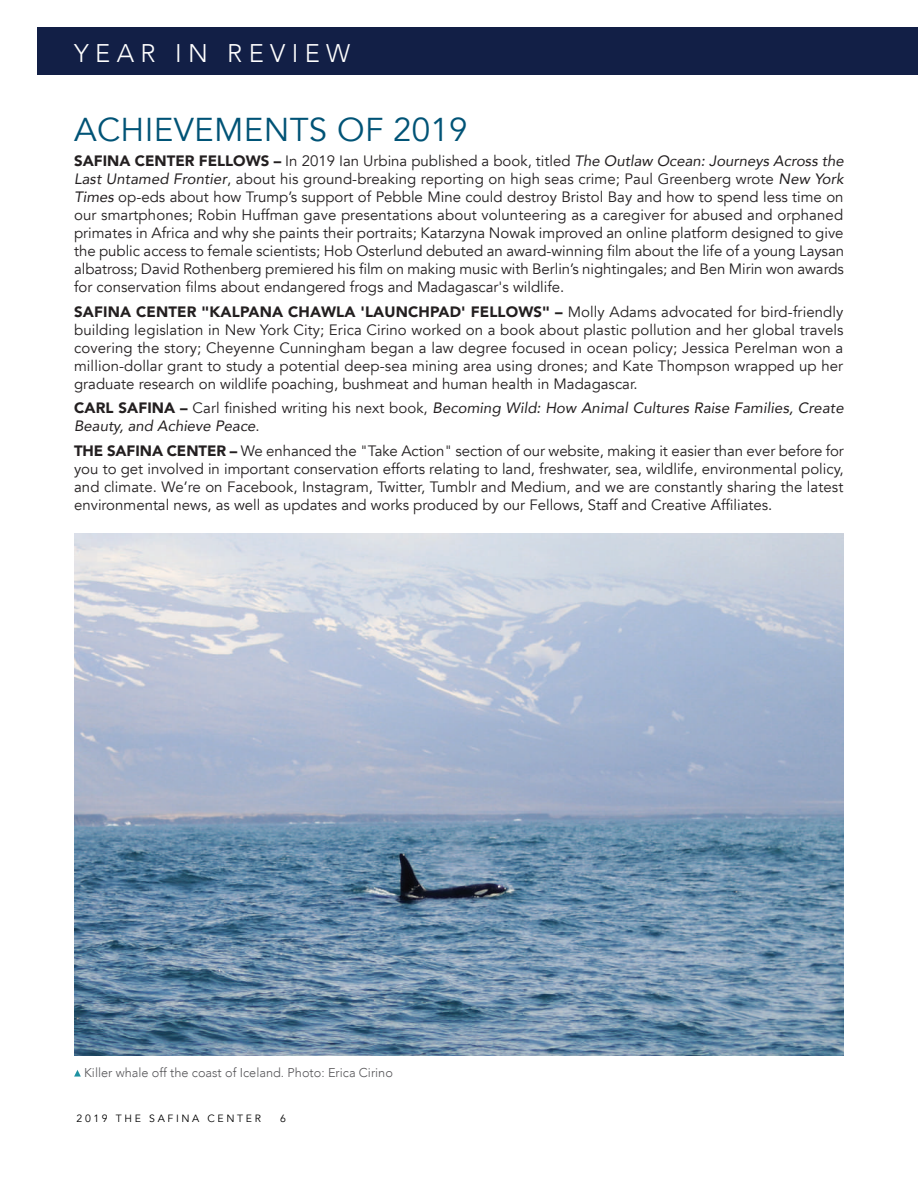
<style>
.page{position:relative;width:918px;height:1188px;background:#fff}
.page>*{position:absolute;margin:0;border:0;box-sizing:border-box;transform-origin:0 0}
.t1{font:33px "Avenir";letter-spacing:.01em;color:#005376}
.t2{font:300 25.5px "Avenir";letter-spacing:.25em;color:#fff}
.t3{font:15px/18px "Avenir";color:#231f20;text-align:justify}
.t4{font:italic 15px/18px "Avenir";letter-spacing:.005em;color:#231f20}
.t5{font:300 12.75px "Avenir";color:#575659}
.t6{font:10.5px "Avenir";letter-spacing:.25em;color:#000}
.s1{font-weight:900}
.s2{font-style:italic}
.s3{font-weight:900;font-style:normal}
.s4{font-style:normal}
</style>
<div class="page">
<div style="left:37px;top:27px;width:881px;height:47px;background:#121f46"></div>
<svg style="left:74px;top:1070px;width:7px;height:7px"></svg>
<img style="left:74px;top:533px;width:770px;height:523px">
<h2 class="t2" style="left:74px;top:36px;width:278px">YEAR IN REVIEW</h2>
<h1 class="t1" style="left:74px;top:108px;width:395px">ACHIEVEMENTS OF 2019</h1>
<p class="t3" style="left:74px;top:152px;width:772px"><span class="s1">SAFINA CENTER FELLOWS –</span> In 2019 Ian Urbina published a book, titled <span class="s2">The Outlaw Ocean: Journeys Across the Last Untamed Frontier</span>, about his ground-breaking reporting on high seas crime; Paul Greenberg wrote <span class="s2">New York Times</span> op-eds about how Trump’s support of Pebble Mine could destroy Bristol Bay and how to spend less time on our smartphones; Robin Huffman gave presentations about volunteering as a caregiver for abused and orphaned primates in Africa and why she paints their portraits; Katarzyna Nowak improved an online platform designed to give the public access to female scientists; Hob Osterlund debuted an award-winning film about the life of a young Laysan albatross; David Rothenberg premiered his film on making music with Berlin’s nightingales; and Ben Mirin won awards for conservation films about endangered frogs and Madagascar's wildlife.</p>
<p class="t3" style="left:74px;top:303px;width:771px"><span class="s1">SAFINA CENTER "KALPANA CHAWLA 'LAUNCHPAD' FELLOWS" –</span> Molly Adams advocated for bird-friendly building legislation in New York City; Erica Cirino worked on a book about plastic pollution and her global travels covering the story; Cheyenne Cunningham began a law degree focused in ocean policy; Jessica Perelman won a million-dollar grant to study a potential deep-sea mining area using drones; and Kate Thompson wrapped up her graduate research on wildlife poaching, bushmeat and human health in Madagascar.</p>
<p class="t4" style="left:74px;top:400px;width:771px"><span class="s3">CARL SAFINA –</span> <span class="s4">Carl finished writing his next book,</span> Becoming Wild: How Animal Cultures Raise Families, Create<br>Beauty, and Achieve Peace<span class="s4">.</span></p>
<p class="t3" style="left:74px;top:442px;width:771px"><span class="s1">THE SAFINA CENTER –</span> We enhanced the "Take Action" section of our website, making it easier than ever before for you to get involved in important conservation efforts relating to land, freshwater, sea, wildlife, environmental policy, and climate. We’re on Facebook, Instagram, Twitter, Tumblr and Medium, and we are constantly sharing the latest environmental news, as well as updates and works produced by our Fellows, Staff and Creative Affiliates.</p>
<p class="t5" style="left:84px;top:1064px;width:310px">Killer whale off the coast of Iceland. Photo: Erica Cirino</p>
<p class="t6" style="left:77px;top:1112px;width:186px">2019 THE SAFINA CENTER</p>
<p class="t6" style="left:280px;top:1112px;width:7px">6</p>
</div>
